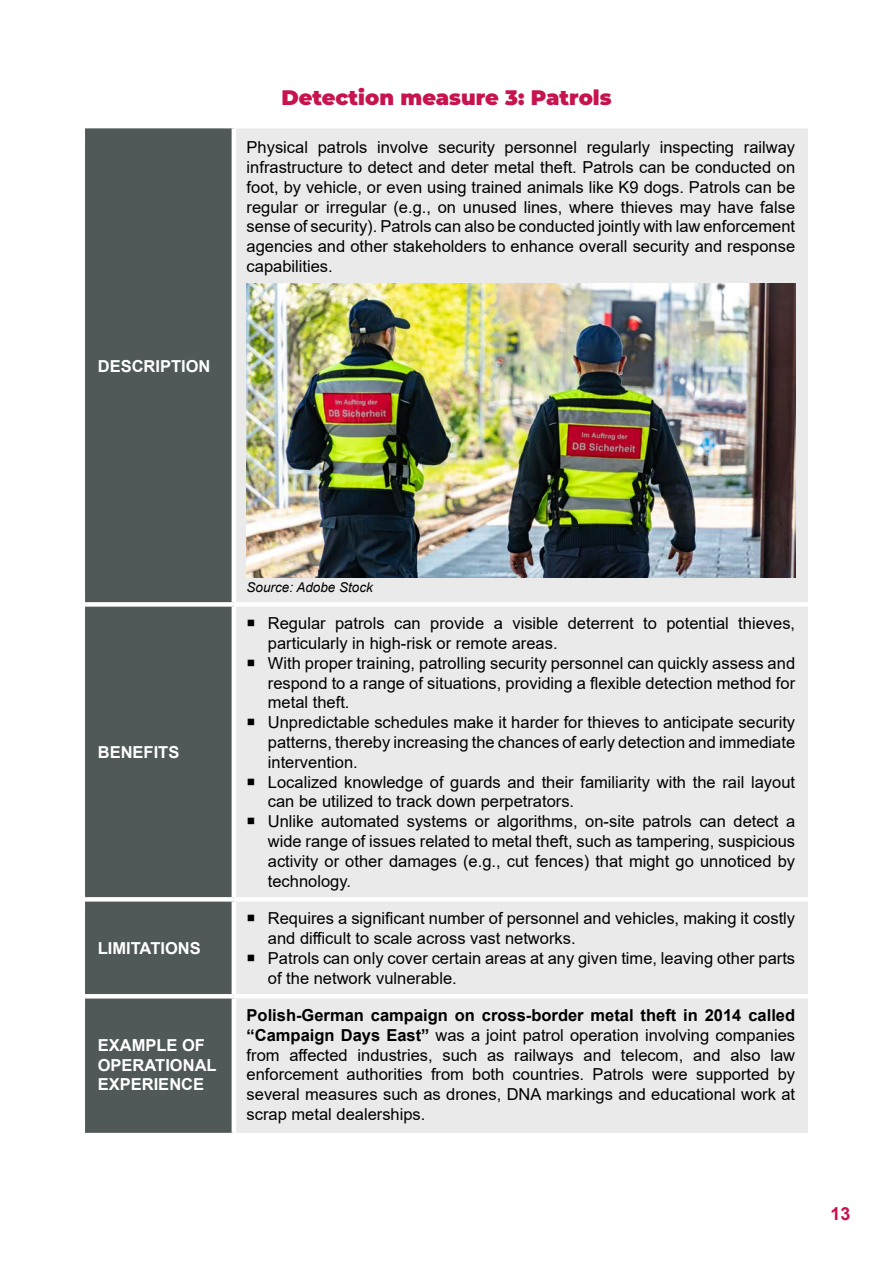
<style>
.page{position:relative;width:893px;height:1263px;background:#fff}
.page>*{position:absolute;margin:0;border:0;box-sizing:border-box;transform-origin:0 0}
.t1{font:900 21px "Montserrat";color:#c7134e}
.t2{font:700 18px "Arial";color:#c7134e}
.t3{font:16.5px/19.8px "Arial";color:#000;text-align:justify}
.t4{font:700 16.5px/19.8px "Arial";color:#fff}
.t5{font:italic 13.5px "Arial";color:#000}
.s1{font-weight:700}
</style>
<div class="page">
<div style="left:85px;top:128px;width:147px;height:1005px;background:#505858"></div>
<div style="left:236px;top:128px;width:572px;height:1005px;background:#ebeaeb"></div>
<div style="left:85px;top:602px;width:149px;height:5px;background:#fff"></div>
<div style="left:234px;top:602px;width:574px;height:5px;background:#fff"></div>
<svg style="left:85px;top:897px;width:149px;height:4px"></svg>
<hr style="left:234px;top:897px;width:574px;height:4px;background:#fff">
<hr style="left:85px;top:994px;width:149px;height:4px;background:#fff">
<hr style="left:234px;top:994px;width:574px;height:4px;background:#fff">
<img style="left:247px;top:284px;width:548px;height:293px">
<svg style="left:248px;top:620px;width:6px;height:6px"></svg>
<svg style="left:248px;top:659px;width:6px;height:7px"></svg>
<svg style="left:248px;top:719px;width:6px;height:6px"></svg>
<svg style="left:248px;top:778px;width:6px;height:7px"></svg>
<svg style="left:248px;top:818px;width:6px;height:6px"></svg>
<svg style="left:248px;top:915px;width:6px;height:6px"></svg>
<svg style="left:248px;top:954px;width:6px;height:7px"></svg>
<p class="t4" style="left:98px;top:357px;width:114px">DESCRIPTION</p>
<p class="t1" style="left:281px;top:82px;width:332px">Detection measure 3: Patrols</p>
<p class="t3" style="left:247px;top:137px;width:550px">Physical patrols involve security personnel regularly inspecting railway infrastructure to detect and deter metal theft. Patrols can be conducted on foot, by vehicle, or even using trained animals like K9 dogs. Patrols can be regular or irregular (e.g., on unused lines, where thieves may have false sense of security). Patrols can also be conducted jointly with law enforcement agencies and other stakeholders to enhance overall security and response capabilities.</p>
<p class="t4" style="left:98px;top:742px;width:83px">BENEFITS</p>
<p class="t4" style="left:98px;top:938px;width:104px">LIMITATIONS</p>
<p class="t4" style="left:98px;top:1035px;width:120px">EXAMPLE OF<br>OPERATIONAL<br>EXPERIENCE</p>
<p class="t5" style="left:247px;top:578px;width:128px">Source: Adobe Stock</p>
<p class="t3" style="left:268px;top:613px;width:529px;text-align:left">Regular patrols can provide a visible deterrent to potential thieves, particularly in high-risk or remote areas.<br>With proper training, patrolling security personnel can quickly assess and respond to a range of situations, providing a flexible detection method for metal theft.<br>Unpredictable schedules make it harder for thieves to anticipate security patterns, thereby increasing the chances of early detection and immediate intervention.<br>Localized knowledge of guards and their familiarity with the rail layout can be utilized to track down perpetrators.<br>Unlike automated systems or algorithms, on-site patrols can detect a wide range of issues related to metal theft, such as tampering, suspicious activity or other damages (e.g., cut fences) that might go unnoticed by technology.</p>
<p class="t3" style="left:268px;top:908px;width:529px;text-align:left">Requires a significant number of personnel and vehicles, making it costly and difficult to scale across vast networks.<br>Patrols can only cover certain areas at any given time, leaving other parts of the network vulnerable.</p>
<p class="t3" style="left:247px;top:1005px;width:550px"><span class="s1">Polish-German campaign on cross-border metal theft in 2014 called “Campaign Days East”</span> was a joint patrol operation involving companies from affected industries, such as railways and telecom, and also law enforcement authorities from both countries. Patrols were supported by several measures such as drones, DNA markings and educational work at scrap metal dealerships.</p>
<p class="t2" style="left:830px;top:1201px;width:22px">13</p>
</div>
